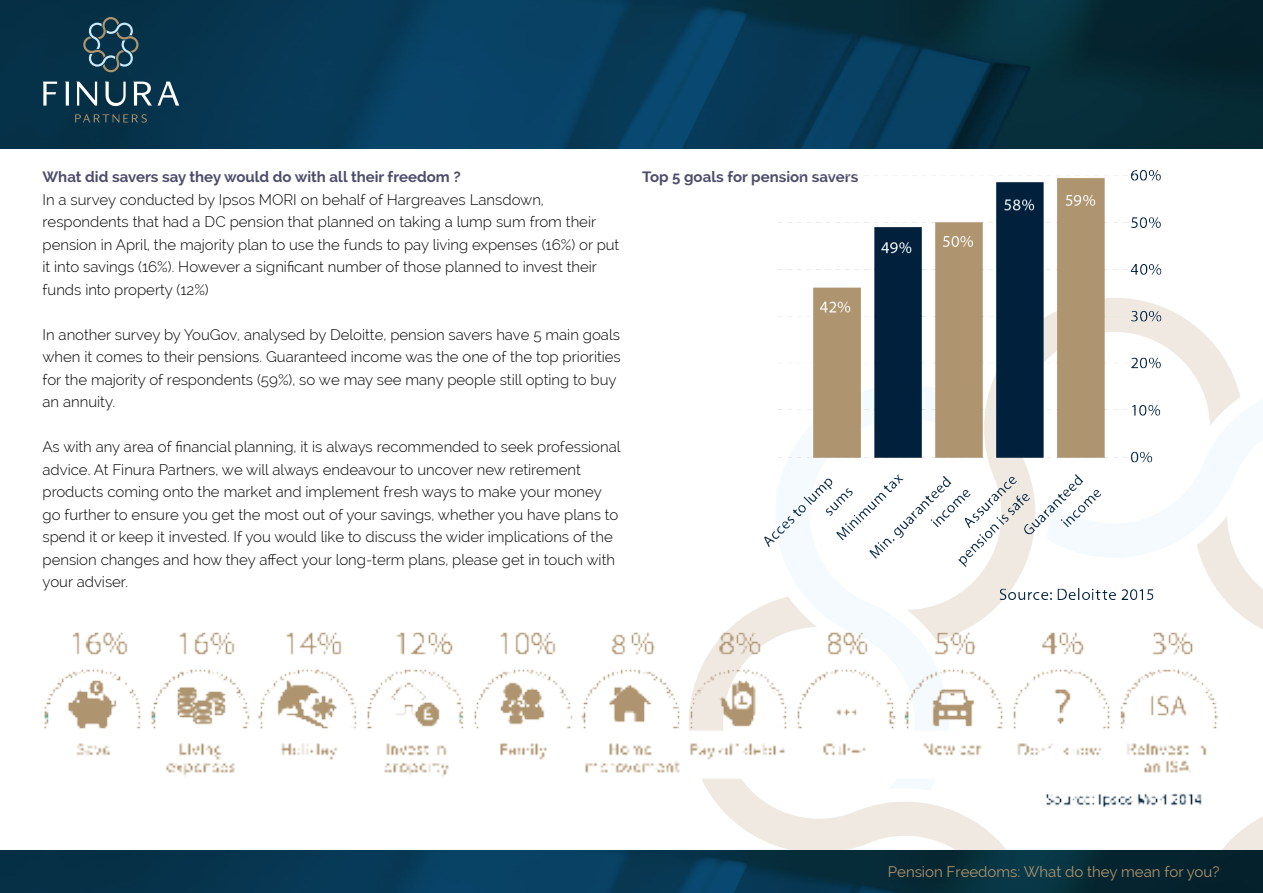
<style>
.page{position:relative;width:1263px;height:893px;background:#fff}
.page>*{position:absolute;margin:0;border:0;box-sizing:border-box;transform-origin:0 0}
.t1{font:300 15px/22.5px "Raleway";color:#000}
.t2{font:700 15px "Raleway";color:#4d4d6b}
.t3{font:15px "Raleway";color:#ae936c}
</style>
<div class="page">
<svg style="left:730px;top:306px;width:533px;height:544px"></svg>
<img style="left:0;top:0;width:1263px;height:149px">
<svg style="left:43px;top:82px;width:14px;height:24px"></svg>
<svg style="left:133px;top:82px;width:46px;height:24px"></svg>
<svg style="left:65px;top:82px;width:4px;height:24px"></svg>
<svg style="left:105px;top:82px;width:21px;height:24px"></svg>
<svg style="left:76px;top:82px;width:21px;height:24px"></svg>
<svg style="left:75px;top:114px;width:72px;height:9px"></svg>
<svg style="left:83px;top:17px;width:56px;height:55px;background:#2d505f"></svg>
<img style="left:0;top:850px;width:1263px;height:43px">
<img style="left:761px;top:170px;width:400px;height:434px">
<img style="left:44px;top:627px;width:1176px;height:191px">
<p class="t2" style="left:43px;top:168px;width:420px">What did savers say they would do with all their freedom ?</p>
<p class="t1" style="left:43px;top:188px;width:578px">In a survey conducted by Ipsos MORI on behalf of Hargreaves Lansdown, respondents that had a DC pension that planned on taking a lump sum from their pension in April, the majority plan to use the funds to pay living expenses (16%) or put it into savings (16%). However a significant number of those planned to invest their funds into property (12%)</p>
<p class="t1" style="left:43px;top:323px;width:580px">In another survey by YouGov, analysed by Deloitte, pension savers have 5 main goals when it comes to their pensions. Guaranteed income was the one of the top priorities for the majority of respondents (59%), so we may see many people still opting to buy an annuity.</p>
<p class="t1" style="left:43px;top:435px;width:579px">As with any area of financial planning, it is always recommended to seek professional advice. At Finura Partners, we will always endeavour to uncover new retirement products coming onto the market and implement fresh ways to make your money go further to ensure you get the most out of your savings, whether you have plans to spend it or keep it invested. If you would like to discuss the wider implications of the pension changes and how they affect your long-term plans, please get in touch with your adviser.</p>
<p class="t2" style="left:642px;top:168px;width:218px">Top 5 goals for pension savers</p>
<p class="t3" style="left:888px;top:863px;width:333px">Pension Freedoms: What do they mean for you?</p>
</div>
